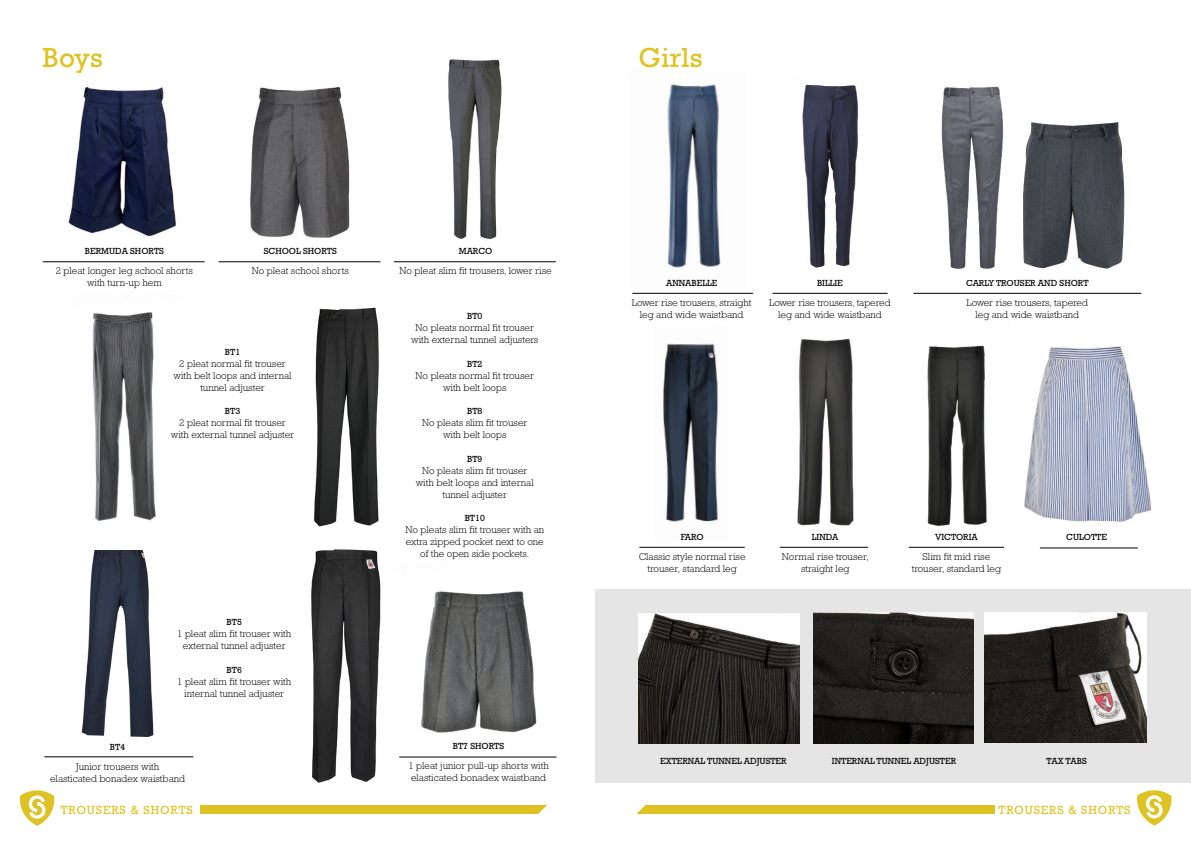
<style>
.page{position:relative;width:1191px;height:842px;background:#fff}
.page>*{position:absolute;margin:0;border:0;box-sizing:border-box;transform-origin:0 0}
.t1{font:28px "Rockwell Std";letter-spacing:.01em;color:#dfc324}
.t2{font:12px "Rockwell Std";letter-spacing:.07em;color:#dfc324}
.t3{font:300 10px/12px "Rockwell Std";color:#000;text-align:center}
.t4{font:9px "Rockwell Std";color:#000}
</style>
<div class="page">
<div style="left:595px;top:589px;width:596px;height:193px;background:#e5e5e5"></div>
<img style="left:667px;top:84px;width:54px;height:184px">
<img style="left:802px;top:84px;width:56px;height:184px">
<img style="left:1003px;top:346px;width:149px;height:201px">
<hr style="left:1040px;top:548px;width:97px;height:1px;background:#000">
<img style="left:662px;top:343px;width:57px;height:179px">
<img style="left:797px;top:338px;width:57px;height:188px">
<img style="left:927px;top:345px;width:60px;height:181px">
<hr style="left:632px;top:293px;width:120px;height:1px;background:#000">
<hr style="left:909px;top:547px;width:94px;height:1px;background:#000">
<hr style="left:780px;top:547px;width:87px;height:1px;background:#000">
<hr style="left:640px;top:547px;width:104px;height:1px;background:#000">
<hr style="left:773px;top:293px;width:114px;height:1px;background:#000">
<hr style="left:913px;top:293px;width:228px;height:1px;background:#000">
<div style="left:200px;top:806px;width:794px;height:8px;background:#dec223"></div>
<img style="left:638px;top:613px;width:162px;height:130px">
<img style="left:813px;top:613px;width:160px;height:131px">
<img style="left:984px;top:612px;width:162px;height:130px">
<svg style="left:1137px;top:790px;width:35px;height:36px"></svg>
<img style="left:1023px;top:122px;width:102px;height:147px">
<img style="left:941px;top:86px;width:63px;height:183px">
<img style="left:81px;top:550px;width:73px;height:187px">
<hr style="left:45px;top:756px;width:148px;height:1px;background:#000">
<img style="left:92px;top:312px;width:64px;height:209px">
<img style="left:314px;top:307px;width:65px;height:220px">
<svg style="left:19px;top:790px;width:36px;height:36px"></svg>
<img style="left:68px;top:87px;width:109px;height:149px">
<hr style="left:43px;top:262px;width:161px;height:1px;background:#000">
<img style="left:448px;top:59px;width:54px;height:180px">
<hr style="left:394px;top:262px;width:161px;height:1px;background:#000">
<img style="left:250px;top:86px;width:100px;height:152px">
<hr style="left:219px;top:262px;width:161px;height:1px;background:#000">
<img style="left:311px;top:549px;width:70px;height:234px">
<img style="left:421px;top:591px;width:116px;height:142px">
<hr style="left:399px;top:757px;width:157px;height:1px;background:#000">
<svg style="left:533px;top:805px;width:116px;height:9px"></svg>
<h1 class="t1" style="left:43px;top:48px;width:62px">Boys</h1>
<p class="t4" style="left:85px;top:248px;width:81px">BERMUDA SHORTS</p>
<p class="t3" style="left:56px;top:266px;width:139px">2 pleat longer leg school shorts with turn-up hem</p>
<p class="t4" style="left:264px;top:248px;width:75px">SCHOOL SHORTS</p>
<p class="t3" style="left:252px;top:266px;width:98px">No pleat school shorts</p>
<p class="t4" style="left:225px;top:349px;width:17px">BT1</p>
<p class="t3" style="left:174px;top:359px;width:119px">2 pleat normal fit trouser with belt loops and internal tunnel adjuster</p>
<p class="t4" style="left:225px;top:408px;width:17px">BT3</p>
<p class="t3" style="left:171px;top:419px;width:125px">2 pleat normal fit trouser with external tunnel adjuster</p>
<p class="t4" style="left:227px;top:619px;width:17px">BT5</p>
<p class="t3" style="left:177px;top:630px;width:116px">1 pleat slim fit trouser with external tunnel adjuster</p>
<p class="t4" style="left:227px;top:667px;width:17px">BT6</p>
<p class="t3" style="left:177px;top:677px;width:116px">1 pleat slim fit trouser with internal tunnel adjuster</p>
<p class="t4" style="left:110px;top:744px;width:17px">BT4</p>
<p class="t3" style="left:50px;top:762px;width:136px">Junior trousers with<br>elasticated bonadex waistband</p>
<p class="t2" style="left:61px;top:806px;width:133px">TROUSERS &amp; SHORTS</p>
<p class="t4" style="left:459px;top:248px;width:35px">MARCO</p>
<p class="t3" style="left:399px;top:266px;width:154px">No pleat slim fit trousers, lower rise</p>
<p class="t4" style="left:467px;top:313px;width:17px">BT0</p>
<p class="t3" style="left:411px;top:323px;width:129px">No pleats normal fit trouser with external tunnel adjusters</p>
<p class="t4" style="left:467px;top:361px;width:17px">BT2</p>
<p class="t3" style="left:415px;top:371px;width:120px">No pleats normal fit trouser with belt loops</p>
<p class="t4" style="left:467px;top:408px;width:17px">BT8</p>
<p class="t3" style="left:422px;top:419px;width:107px">No pleats slim fit trouser with belt loops</p>
<p class="t4" style="left:467px;top:456px;width:17px">BT9</p>
<p class="t3" style="left:416px;top:466px;width:119px">No pleats slim fit trouser with belt loops and internal tunnel adjuster</p>
<p class="t4" style="left:465px;top:515px;width:22px">BT10</p>
<p class="t3" style="left:405px;top:525px;width:140px">No pleats slim fit trouser with an extra zipped pocket next to one of the open side pockets.</p>
<p class="t4" style="left:453px;top:743px;width:53px">BT7 SHORTS</p>
<p class="t3" style="left:408px;top:762px;width:142px;text-align:left">1 pleat junior pull-up shorts with elasticated bonadex waistband</p>
<h1 class="t1" style="left:638px;top:48px;width:65px">Girls</h1>
<p class="t4" style="left:666px;top:280px;width:53px">ANNABELLE</p>
<p class="t3" style="left:632px;top:298px;width:121px">Lower rise trousers, straight leg and wide waistband</p>
<p class="t4" style="left:817px;top:280px;width:27px">BILLIE</p>
<p class="t3" style="left:769px;top:298px;width:123px">Lower rise trousers, tapered leg and wide waistband</p>
<p class="t4" style="left:966px;top:280px;width:124px">CARLY TROUSER AND SHORT</p>
<p class="t3" style="left:966px;top:298px;width:123px">Lower rise trousers, tapered leg and wide waistband</p>
<p class="t4" style="left:680px;top:534px;width:24px">FARO</p>
<p class="t3" style="left:638px;top:552px;width:108px">Classic style normal rise trouser, standard leg</p>
<p class="t4" style="left:812px;top:534px;width:28px">LINDA</p>
<p class="t3" style="left:782px;top:552px;width:89px">Normal rise trouser, straight leg</p>
<p class="t4" style="left:935px;top:534px;width:44px">VICTORIA</p>
<p class="t3" style="left:911px;top:553px;width:91px">Slim fit mid rise trouser, standard leg</p>
<p class="t4" style="left:1066px;top:534px;width:42px">CULOTTE</p>
<p class="t4" style="left:660px;top:758px;width:128px">EXTERNAL TUNNEL ADJUSTER</p>
<p class="t4" style="left:832px;top:758px;width:126px">INTERNAL TUNNEL ADJUSTER</p>
<p class="t4" style="left:1046px;top:758px;width:42px">TAX TABS</p>
<p class="t2" style="left:998px;top:805px;width:133px">TROUSERS &amp; SHORTS</p>
</div>
